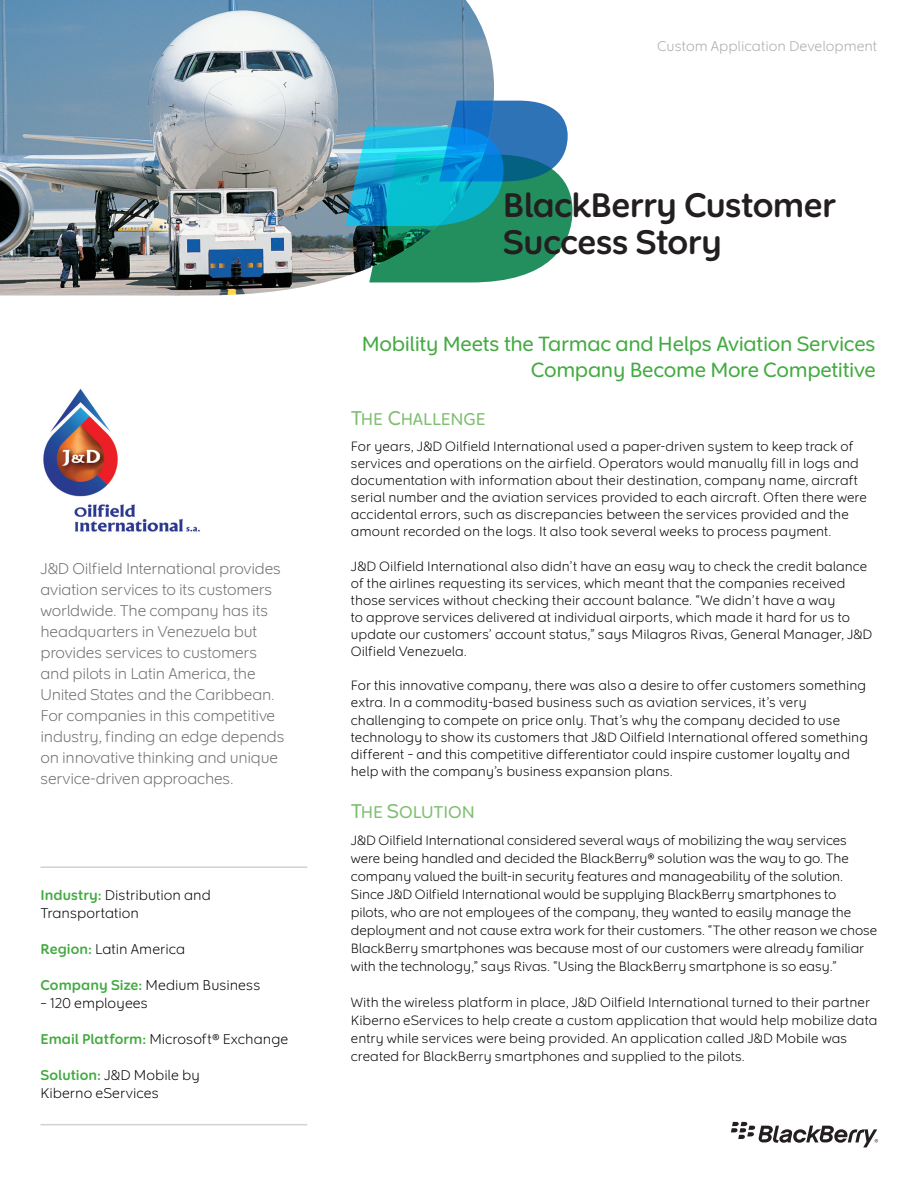
<style>
.page{position:relative;width:918px;height:1188px;background:#fff}
.page>*{position:absolute;margin:0;border:0;box-sizing:border-box;transform-origin:0 0}
.t1{font:700 36px "Black Berry Love";letter-spacing:-.015em;color:#231f20}
.t2{font:600 21.75px/26.1px "Black Berry Love";letter-spacing:-.015em;color:#44aa42;text-align:right}
.t3{font:600 18px "Black Berry Love";letter-spacing:-.005em;color:#80be71}
.t4{font:500 16.5px/21px "Black Berry Love";letter-spacing:-.015em;color:#6c6d70}
.t5{font:500 15px/18px "Black Berry Love";color:#000}
.t6{font:500 15px "Black Berry Love";color:#a8a9ad}
.t7{font:500 14.25px/17.1px "Black Berry Love";letter-spacing:-.005em;color:#000}
.s1{font-weight:700;color:#44aa42}
.s2{font-size:21px}
</style>
<div class="page">
<img style="left:43px;top:389px;width:157px;height:143px">
<img style="left:0;top:0;width:494px;height:295px">
<svg style="left:346px;top:101px;width:226px;height:181px;background:#31969f"></svg>
<svg style="left:731px;top:1122px;width:147px;height:25px"></svg>
<hr style="left:40px;top:866px;width:267px;height:2px;background:#d1d2d4">
<hr style="left:40px;top:1124px;width:267px;height:1px;background:#d1d2d4">
<p class="t4" style="left:40px;top:558px;width:246px">J&amp;D Oilfield International provides aviation services to its customers worldwide. The company has its headquarters in Venezuela but provides services to customers and pilots in Latin America, the United States and the Caribbean.<br>For companies in this competitive industry, finding an edge depends on innovative thinking and unique service-driven approaches.</p>
<p class="t5" style="left:40px;top:885px;width:172px"><span class="s1">Industry:</span> Distribution and<br>Transportation</p>
<p class="t5" style="left:40px;top:939px;width:146px"><span class="s1">Region:</span> Latin America</p>
<p class="t5" style="left:40px;top:975px;width:222px"><span class="s1">Company Size:</span> Medium Business</p>
<p class="t5" style="left:40px;top:993px;width:109px">– 120 employees</p>
<p class="t5" style="left:40px;top:1029px;width:249px"><span class="s1">Email Platform:</span> Microsoft® Exchange</p>
<p class="t5" style="left:40px;top:1065px;width:161px"><span class="s1">Solution:</span> J&amp;D Mobile by</p>
<p class="t5" style="left:40px;top:1083px;width:120px">Kiberno eServices</p>
<p class="t6" style="left:657px;top:37px;width:222px">Custom Application Development</p>
<p class="t1" style="left:503px;top:183px;width:335px">BlackBerry Customer</p>
<p class="t1" style="left:503px;top:220px;width:221px">Success Story</p>
<p class="t2" style="left:362px;top:330px;width:515px">Mobility Meets the Tarmac and Helps Aviation Services<br>Company Become More Competitive</p>
<p class="t3" style="left:351px;top:408px;width:136px"><span class="s2">T</span>HE <span class="s2">C</span>HALLENGE</p>
<p class="t7" style="left:351px;top:437px;width:518px">For years, J&amp;D Oilfield International used a paper-driven system to keep track of services and operations on the airfield. Operators would manually fill in logs and documentation with information about their destination, company name, aircraft serial number and the aviation services provided to each aircraft. Often there were accidental errors, such as discrepancies between the services provided and the amount recorded on the logs. It also took several weeks to process payment.</p>
<p class="t7" style="left:351px;top:557px;width:523px">J&amp;D Oilfield International also didn’t have an easy way to check the credit balance of the airlines requesting its services, which meant that the companies received those services without checking their account balance. “We didn’t have a way<br>to approve services delivered at individual airports, which made it hard for us to update our customers’ account status,” says Milagros Rivas, General Manager, J&amp;D Oilfield Venezuela.</p>
<p class="t7" style="left:351px;top:677px;width:519px">For this innovative company, there was also a desire to offer customers something extra. In a commodity-based business such as aviation services, it’s very challenging to compete on price only. That’s why the company decided to use technology to show its customers that J&amp;D Oilfield International offered something different – and this competitive differentiator could inspire customer loyalty and help with the company’s business expansion plans.</p>
<p class="t3" style="left:351px;top:801px;width:125px"><span class="s2">T</span>HE <span class="s2">S</span>OLUTION</p>
<p class="t7" style="left:351px;top:830px;width:528px;line-height:18px">J&amp;D Oilfield International considered several ways of mobilizing the way services were being handled and decided the BlackBerry® solution was the way to go. The company valued the built-in security features and manageability of the solution.<br>Since J&amp;D Oilfield International would be supplying BlackBerry smartphones to<br>pilots, who are not employees of the company, they wanted to easily manage the deployment and not cause extra work for their customers. “The other reason we chose BlackBerry smartphones was because most of our customers were already familiar with the technology,” says Rivas. “Using the BlackBerry smartphone is so easy.”</p>
<p class="t7" style="left:351px;top:992px;width:528px;line-height:18px">With the wireless platform in place, J&amp;D Oilfield International turned to their partner Kiberno eServices to help create a custom application that would help mobilize data entry while services were being provided. An application called J&amp;D Mobile was created for BlackBerry smartphones and supplied to the pilots.</p>
</div>
